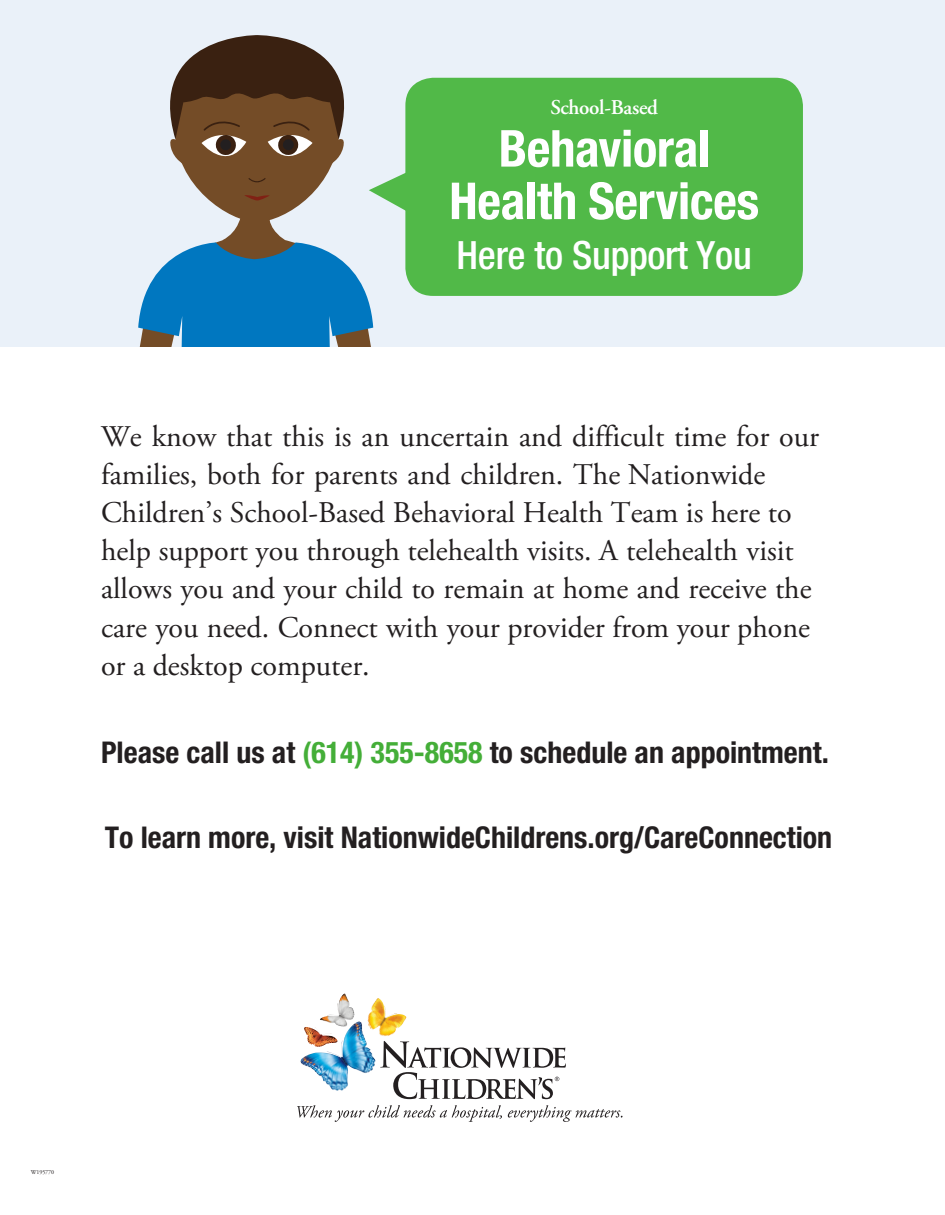
<style>
.page{position:relative;width:945px;height:1215px;background:#fff}
.page>*{position:absolute;margin:0;border:0;box-sizing:border-box;transform-origin:0 0}
.t1{font:700 condensed 51px/52.5px "Helvetica Neue LT Std";letter-spacing:-.005em;color:#fff;text-align:center}
.t2{font:500 condensed 39px "Helvetica Neue LT Std";letter-spacing:-.01em;color:#fff}
.t3{font:30px/38.1px "Adobe Garamond Pro";color:#231f20}
.t4{font:700 condensed 30px "Helvetica Neue LT Std";color:#231f20}
.t5{font:600 21px "Adobe Garamond Pro";letter-spacing:-.015em;color:#fff}
.t6{font:6px "Adobe Garamond Pro";letter-spacing:-.02em;color:#231f20}
.s1{color:#44ae38}
</style>
<div class="page">
<div style="left:0;top:0;width:945px;height:346px;background:#eaf1f9"></div>
<div style="left:405px;top:78px;width:398px;height:218px;background:#51b948;border-radius:28px"></div>
<svg style="left:138px;top:35px;width:284px;height:311px"></svg>
<img style="left:302px;top:1024px;width:52px;height:35px">
<svg style="left:304px;top:1027px;width:4px;height:9px"></svg>
<img style="left:337px;top:994px;width:8px;height:22px">
<svg style="left:297px;top:1105px;width:205px;height:17px"></svg>
<svg style="left:508px;top:1105px;width:115px;height:17px"></svg>
<img style="left:368px;top:998px;width:10px;height:18px">
<svg style="left:380px;top:1041px;width:186px;height:58px"></svg>
<p class="t5" style="left:550px;top:95px;width:109px">School-Based</p>
<h1 class="t1" style="left:449px;top:122px;width:311px">Behavioral<br>Health Services</h1>
<h2 class="t2" style="left:457px;top:232px;width:297px">Here to Support You</h2>
<p class="t3" style="left:101px;top:418px;width:719px">We know that this is an uncertain and difficult time for our families, both for parents and children. The Nationwide Children’s School-Based Behavioral Health Team is here to help support you through telehealth visits. A telehealth visit allows you and your child to remain at home and receive the care you need. Connect with your provider from your phone or a desktop computer.</p>
<p class="t4" style="left:101px;top:735px;width:729px">Please call us at <span class="s1">(614) 355-8658</span> to schedule an appointment.</p>
<p class="t4" style="left:105px;top:819px;width:729px">To learn more, visit NationwideChildrens.org/CareConnection</p>
<p class="t6" style="left:31px;top:1169px;width:25px">W195770</p>
</div>
